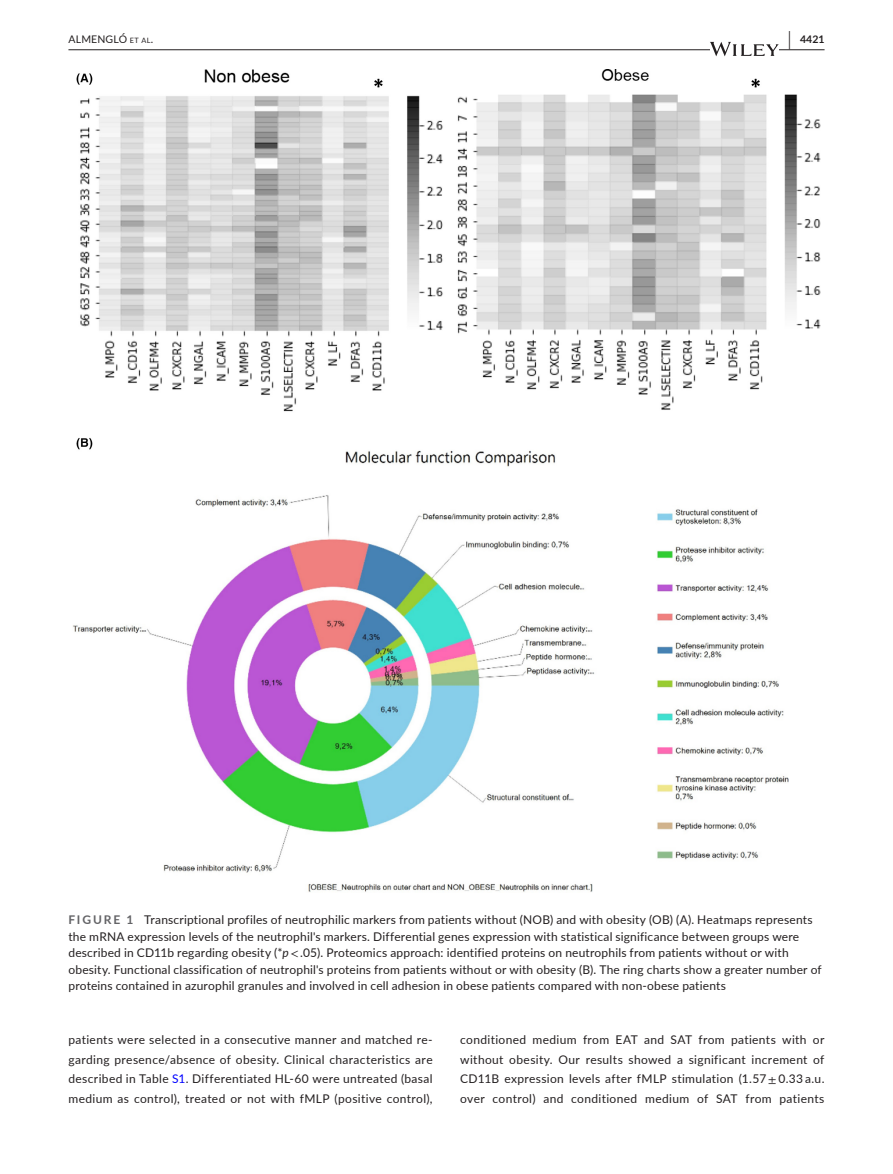
<style>
.page{position:relative;width:893px;height:1174px;background:#fff}
.page>*{position:absolute;margin:0;border:0;box-sizing:border-box;transform-origin:0 0}
.t1{font:12px/19.5px "Lato";letter-spacing:.015em;color:#231f20;text-align:justify}
.t2{font:10.5px "Lato";letter-spacing:.02em;color:#231f20}
.t3{font:700 10.5px "Lato";color:#231f20}
.s1{font-style:inherit}
.s2{font-size:7.35px}
.s3{font-size:19.5px}
.s4{font-weight:700;color:#636366}
.s5{font-style:italic}
.s6{font-family:"STIX"}
.s7{color:#00f}
</style>
<div class="page">
<hr style="left:68px;top:49px;width:756px;height:1px;background:#231f20">
<svg style="left:710px;top:42px;width:69px;height:14px"></svg>
<img style="left:73px;top:69px;width:748px;height:823px">
<p class="t2" style="left:68px;top:31px;width:86px">ALMENGL<span class="s1">Ó</span> <span class="s2">et al</span>.</p>
<p class="t3" style="left:789px;top:31px;width:37px"><span class="s3">|</span> 4421</p>
<p class="t1" style="left:68px;top:911px;width:755px;line-height:16.5px;text-align:left"><span class="s4">FIGURE 1</span> Transcriptional profiles of neutrophilic markers from patients without (NOB) and with obesity (OB) (A). Heatmaps represents the mRNA expression levels of the neutrophil's markers. Differential genes expression with statistical significance between groups were described in CD11b regarding obesity (*<span class="s5">p</span><span class="s6">&lt;</span> .05). Proteomics approach: identified proteins on neutrophils from patients without or with obesity. Functional classification of neutrophil's proteins from patients without or with obesity (B). The ring charts show a greater number of proteins contained in azurophil granules and involved in cell adhesion in obese patients compared with non-obese patients</p>
<p class="t1" style="left:68px;top:1029px;width:366px">patients were selected in a consecutive manner and matched re&shy;garding presence/absence of obesity. Clinical characteristics are described in Table <span class="s7">S1</span>. Differentiated HL-60 were untreated (basal medium as control), treated or not with fMLP (positive control),</p>
<p class="t1" style="left:460px;top:1029px;width:366px">conditioned medium from EAT and SAT from patients with or without obesity. Our results showed a significant increment of CD11B expression levels after fMLP stimulation (1.57 <span class="s6">±</span> 0.33 a.u. over control) and conditioned medium of SAT from patients</p>
</div>
